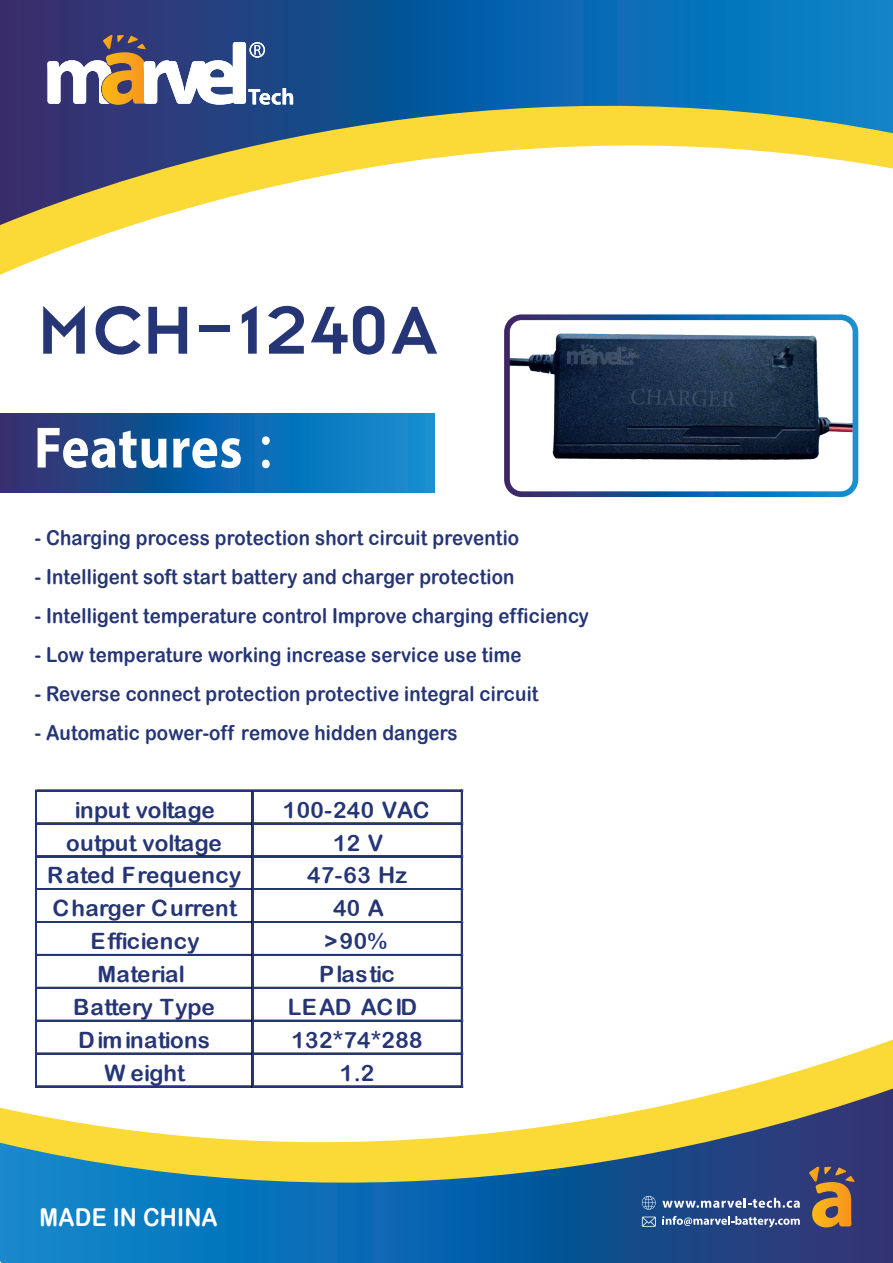
<style>
.page{position:relative;width:893px;height:1263px;background:#fff}
.page>*{position:absolute;margin:0;border:0;box-sizing:border-box;transform-origin:0 0}
.t1{font:500 84.75px "Boutros ART";letter-spacing:.035em;color:#253575}
.t2{font:58.8px "Arial Rounded MT Bold";color:#fff;scale:.91 1}
.t3{font:24.75px "Arial Rounded MT Bold";letter-spacing:.01em;color:#fff;scale:.91 1}
.t4{font:22.5px "Arial Rounded MT Bold";letter-spacing:.01em;color:#253575}
.t5{font:22.5px "Arial Rounded MT Bold";letter-spacing:-.01em;color:#253575}
.t6{font:20.55px "Arial Rounded MT Bold";letter-spacing:.01em;color:#253575;scale:.91 1}
</style>
<div class="page">
<svg style="left:0;top:225px;width:133px;height:50px"></svg>
<svg style="left:0;top:0;width:893px;height:225px"></svg>
<svg style="left:37px;top:989px;width:856px;height:99px"></svg>
<svg style="left:0;top:1088px;width:893px;height:175px"></svg>
<svg style="left:0;top:413px;width:434px;height:80px;background:#1466aa"></svg>
<svg style="left:38px;top:428px;width:203px;height:40px"></svg>
<svg style="left:809px;top:1167px;width:46px;height:60px;background:#997047"></svg>
<svg style="left:662px;top:1198px;width:138px;height:10px"></svg>
<svg style="left:641px;top:1196px;width:15px;height:14px"></svg>
<svg style="left:662px;top:1216px;width:138px;height:11px"></svg>
<svg style="left:642px;top:1216px;width:14px;height:11px"></svg>
<svg style="left:504px;top:314px;width:354px;height:183px"></svg>
<svg style="left:47px;top:35px;width:246px;height:70px"></svg>
<hr style="left:37px;top:790px;width:426px;height:2px;background:#253575">
<hr style="left:37px;top:822px;width:426px;height:1px;background:#000001">
<hr style="left:37px;top:823px;width:426px;height:1px;background:#253575">
<hr style="left:37px;top:855px;width:426px;height:1px;background:#000001">
<hr style="left:37px;top:856px;width:426px;height:1px;background:#253575">
<hr style="left:37px;top:888px;width:426px;height:1px;background:#000001">
<hr style="left:37px;top:889px;width:426px;height:1px;background:#253575">
<hr style="left:37px;top:921px;width:426px;height:2px;background:#253575">
<hr style="left:37px;top:954px;width:426px;height:2px;background:#253575">
<hr style="left:37px;top:987px;width:426px;height:2px;background:#253575">
<hr style="left:37px;top:1020px;width:426px;height:2px;background:#253575">
<hr style="left:37px;top:1053px;width:426px;height:2px;background:#253575">
<hr style="left:37px;top:1086px;width:426px;height:2px;background:#253575">
<hr style="left:35px;top:790px;width:2px;height:298px;background:#253575">
<hr style="left:251px;top:792px;width:1px;height:296px;background:#000001">
<hr style="left:252px;top:792px;width:1px;height:296px;background:#253575">
<hr style="left:461px;top:790px;width:2px;height:298px;background:#253575">
<h1 class="t1" style="left:38px;top:261px;width:401px">MCH-1240A</h1>
<h2 class="t2" style="left:257px;top:412px;width:20px">:</h2>
<p class="t6" style="left:35px;top:526px;width:534px">- Charging process protection short circuit preventio</p>
<p class="t6" style="left:35px;top:565px;width:529px">- Intelligent soft start battery and charger protection</p>
<p class="t6" style="left:35px;top:604px;width:611px">- Intelligent temperature control Improve charging efficiency</p>
<p class="t6" style="left:35px;top:643px;width:537px">- Low temperature working increase service use time</p>
<p class="t6" style="left:35px;top:682px;width:555px">- Reverse connect protection protective integral circuit</p>
<p class="t6" style="left:35px;top:721px;width:466px">- Automatic power-off remove hidden dangers</p>
<p class="t4" style="left:75px;top:796px;width:141px">input voltage</p>
<p class="t4" style="left:283px;top:796px;width:148px">100-240 VAC</p>
<p class="t4" style="left:66px;top:829px;width:157px">output voltage</p>
<p class="t4" style="left:333px;top:829px;width:52px">12 V</p>
<p class="t4" style="left:47px;top:862px;width:196px">Rated Frequency</p>
<p class="t4" style="left:307px;top:862px;width:102px">47-63 Hz</p>
<p class="t4" style="left:52px;top:895px;width:186px">Charger Current</p>
<p class="t4" style="left:333px;top:895px;width:52px">40 A</p>
<p class="t4" style="left:90px;top:928px;width:111px">Efficiency</p>
<p class="t4" style="left:324px;top:928px;width:64px">&gt;90%</p>
<p class="t4" style="left:97px;top:961px;width:89px">Material</p>
<p class="t5" style="left:319px;top:961px;width:77px">Plastic</p>
<p class="t4" style="left:73px;top:994px;width:143px">Battery Type</p>
<p class="t4" style="left:288px;top:994px;width:131px">LEAD ACID</p>
<p class="t4" style="left:78px;top:1026px;width:133px">Diminations</p>
<p class="t4" style="left:291px;top:1026px;width:133px">132*74*288</p>
<p class="t4" style="left:104px;top:1059px;width:82px">W eight</p>
<p class="t4" style="left:340px;top:1059px;width:36px">1.2</p>
<p class="t3" style="left:40px;top:1203px;width:197px">MADE IN CHINA</p>
</div>
